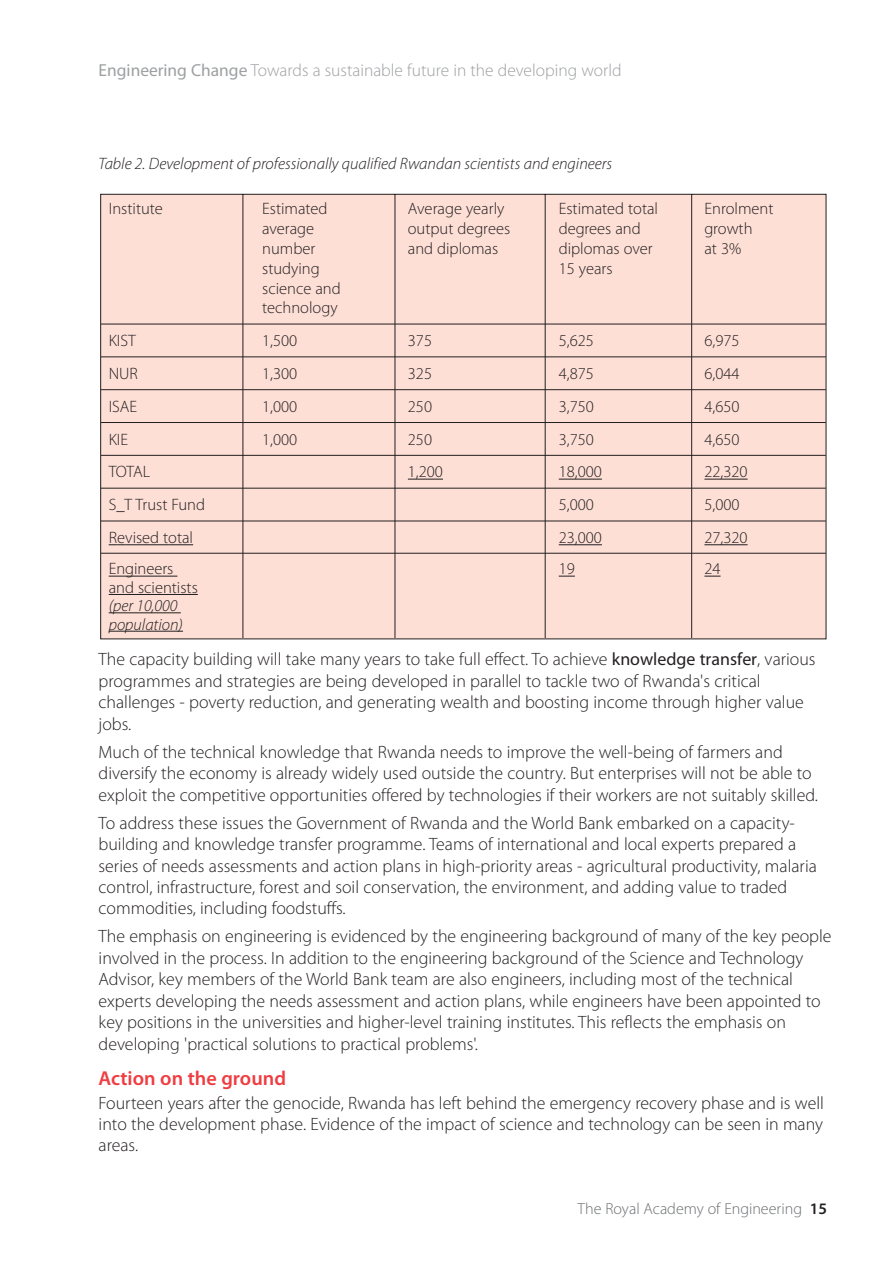
<style>
.page{position:relative;width:893px;height:1263px;background:#fff}
.page>*{position:absolute;margin:0;border:0;box-sizing:border-box;transform-origin:0 0}
.t1{font:600 20.25px "Myriad Pro";color:#ef3d42}
.t2{font:300 17.85px/21.5px "Myriad Pro";color:#231f20}
.t3{font:300 17.4px "Myriad Pro";color:#9d9fa1}
.t4{font:300 16.5px/19.8px "Myriad Pro";color:#231f20}
.t5{font:italic 300 16.5px/18.3px "Myriad Pro";color:#231f20}
.t6{font:300 16.05px "Myriad Pro";color:#6c6e70}
.s1{font-weight:400}
.s2{font-weight:600;color:#231f20}
</style>
<div class="page">
<div style="left:100px;top:194px;width:726px;height:445px;background:#fddfd6"></div>
<p class="t3" style="left:99px;top:63px;width:524px"><span class="s1">Engineering Change</span> Towards a sustainable future in the developing world</p>
<p class="t5" style="left:99px;top:156px;width:515px">Table 2. Development of professionally qualified Rwandan scientists and engineers</p>
<p class="t4" style="left:109px;top:200px;width:56px">Institute</p>
<p class="t4" style="left:262px;top:200px;width:67px">Estimated</p>
<p class="t4" style="left:408px;top:200px;width:98px">Average yearly</p>
<p class="t4" style="left:559px;top:200px;width:101px">Estimated total</p>
<p class="t4" style="left:704px;top:200px;width:71px">Enrolment</p>
<p class="t4" style="left:262px;top:220px;width:54px">average</p>
<p class="t4" style="left:408px;top:220px;width:104px">output degrees</p>
<p class="t4" style="left:559px;top:220px;width:83px">degrees and</p>
<p class="t4" style="left:704px;top:220px;width:50px">growth</p>
<p class="t4" style="left:262px;top:240px;width:55px">number</p>
<p class="t4" style="left:408px;top:240px;width:92px">and diplomas</p>
<p class="t4" style="left:559px;top:240px;width:95px">diplomas over</p>
<p class="t4" style="left:704px;top:240px;width:38px">at 3%</p>
<p class="t4" style="left:262px;top:259px;width:59px">studying</p>
<p class="t4" style="left:559px;top:259px;width:55px">15 years</p>
<p class="t4" style="left:262px;top:279px;width:80px">science and technology</p>
<p class="t4" style="left:109px;top:332px;width:29px">KIST</p>
<p class="t4" style="left:262px;top:332px;width:37px">1,500</p>
<p class="t4" style="left:408px;top:332px;width:26px">375</p>
<p class="t4" style="left:559px;top:332px;width:37px">5,625</p>
<p class="t4" style="left:704px;top:332px;width:37px">6,975</p>
<p class="t4" style="left:109px;top:365px;width:31px">NUR</p>
<p class="t4" style="left:262px;top:365px;width:37px">1,300</p>
<p class="t4" style="left:408px;top:365px;width:26px">325</p>
<p class="t4" style="left:559px;top:365px;width:37px">4,875</p>
<p class="t4" style="left:704px;top:365px;width:37px">6,044</p>
<p class="t4" style="left:109px;top:398px;width:30px">ISAE</p>
<p class="t4" style="left:262px;top:398px;width:37px">1,000</p>
<p class="t4" style="left:408px;top:398px;width:26px">250</p>
<p class="t4" style="left:559px;top:398px;width:37px">3,750</p>
<p class="t4" style="left:704px;top:398px;width:37px">4,650</p>
<p class="t4" style="left:109px;top:430px;width:21px">KIE</p>
<p class="t4" style="left:262px;top:430px;width:37px">1,000</p>
<p class="t4" style="left:408px;top:430px;width:26px">250</p>
<p class="t4" style="left:559px;top:430px;width:37px">3,750</p>
<p class="t4" style="left:704px;top:430px;width:37px">4,650</p>
<p class="t4" style="left:109px;top:463px;width:43px">TOTAL</p>
<p class="t4" style="left:408px;top:463px;width:37px">1,200</p>
<p class="t4" style="left:559px;top:463px;width:45px">18,000</p>
<p class="t4" style="left:704px;top:463px;width:45px">22,320</p>
<p class="t4" style="left:109px;top:496px;width:98px">S_T Trust Fund</p>
<p class="t4" style="left:559px;top:496px;width:37px">5,000</p>
<p class="t4" style="left:704px;top:496px;width:37px">5,000</p>
<p class="t4" style="left:109px;top:529px;width:86px">Revised total</p>
<p class="t4" style="left:559px;top:529px;width:45px">23,000</p>
<p class="t4" style="left:704px;top:529px;width:45px">27,320</p>
<p class="t4" style="left:109px;top:560px;width:66px">Engineers</p>
<p class="t4" style="left:559px;top:560px;width:18px">19</p>
<p class="t4" style="left:704px;top:560px;width:18px">24</p>
<p class="t4" style="left:109px;top:579px;width:91px">and scientists</p>
<p class="t5" style="left:109px;top:598px;width:76px">(per 10,000 population)</p>
<p class="t2" style="left:99px;top:650px;width:718px">The capacity building will take many years to take full effect. To achieve <span class="s1">knowledge transfer</span>, various programmes and strategies are being developed in parallel to tackle two of Rwanda's critical challenges - poverty reduction, and generating wealth and boosting income through higher value jobs.</p>
<p class="t2" style="left:99px;top:742px;width:721px">Much of the technical knowledge that Rwanda needs to improve the well-being of farmers and diversify the economy is already widely used outside the country. But enterprises will not be able to exploit the competitive opportunities offered by technologies if their workers are not suitably skilled.</p>
<p class="t2" style="left:99px;top:813px;width:720px">To address these issues the Government of Rwanda and the World Bank embarked on a capacity&shy;building and knowledge transfer programme. Teams of international and local experts prepared a series of needs assessments and action plans in high-priority areas - agricultural productivity, malaria control, infrastructure, forest and soil conservation, the environment, and adding value to traded commodities, including foodstuffs.</p>
<p class="t2" style="left:99px;top:927px;width:734px">The emphasis on engineering is evidenced by the engineering background of many of the key people involved in the process. In addition to the engineering background of the Science and Technology Advisor, key members of the World Bank team are also engineers, including most of the technical experts developing the needs assessment and action plans, while engineers have been appointed to key positions in the universities and higher-level training institutes. This reflects the emphasis on developing 'practical solutions to practical problems'.</p>
<p class="t1" style="left:99px;top:1070px;width:189px">Action on the ground</p>
<p class="t2" style="left:99px;top:1093px;width:727px;text-align:justify">Fourteen years after the genocide, Rwanda has left behind the emergency recovery phase and is well into the development phase. Evidence of the impact of science and technology can be seen in many areas.</p>
<p class="t6" style="left:578px;top:1203px;width:251px">The Royal Academy of Engineering <span class="s2">15</span></p>
</div>
